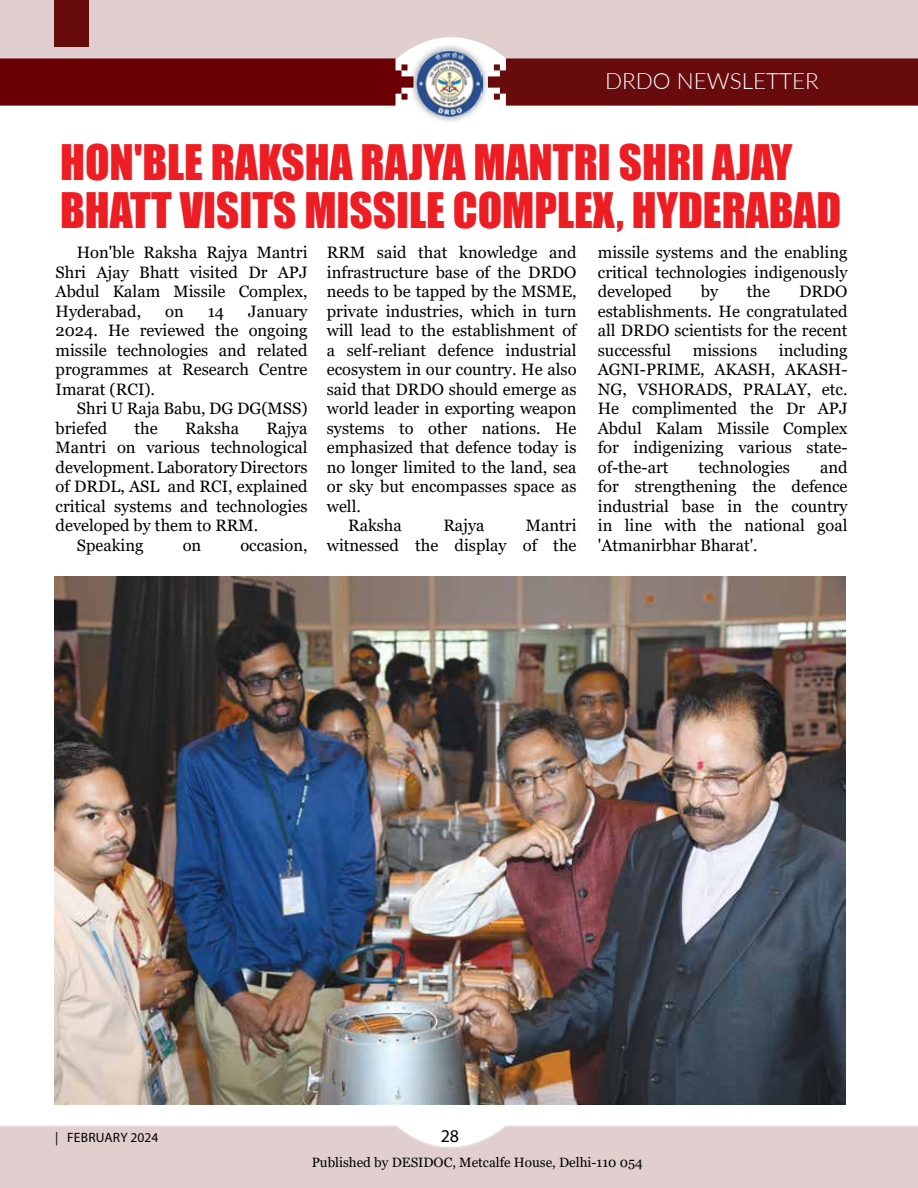
<style>
.page{position:relative;width:918px;height:1188px;background:#fff}
.page>*{position:absolute;margin:0;border:0;box-sizing:border-box;transform-origin:0 0}
.t1{font:45px/48px "Impact";color:#ed1d24}
.t2{font:300 22.5px "Lato";color:#fff}
.t3{font:18px "Myriad Pro";color:#000}
.t4{font:16.5px/19.5px "Georgia";color:#000;text-align:justify}
.t5{font:13.5px "Georgia";color:#000}
.t6{font:13.5px "Myriad Pro";letter-spacing:.015em;color:#000}
</style>
<div class="page">
<div style="left:491px;top:59px;width:427px;height:47px;background:#680b0d"></div>
<div style="left:0;top:59px;width:409px;height:47px;background:#6b0004"></div>
<div style="left:0;top:0;width:918px;height:59px;background:#e1cfcf"></div>
<svg style="left:0;top:1125px;width:918px;height:2px"></svg>
<div style="left:0;top:1127px;width:918px;height:61px;background:#e1cfcf"></div>
<div style="left:409px;top:43px;width:82px;height:82px;background:#000;opacity:.5"></div>
<img style="left:417px;top:51px;width:66px;height:66px">
<div style="left:55px;top:0;width:34px;height:46px;background:#680b0d"></div>
<img style="left:54px;top:577px;width:792px;height:527px">
<h2 class="t2" style="left:605px;top:65px;width:215px">DRDO NEWSLETTER</h2>
<h1 class="t1" style="left:60px;top:137px;width:783px">HON'BLE RAKSHA RAJYA MANTRI SHRI AJAY<br>BHATT VISITS MISSILE COMPLEX, HYDERABAD</h1>
<p class="t4" style="left:56px;top:243px;width:254px;text-indent:21px">Hon'ble Raksha Rajya Mantri Shri Ajay Bhatt visited Dr APJ Abdul Kalam Missile Complex, Hyderabad,</p>
<p class="t4" style="left:327px;top:243px;width:251px">RRM said that knowledge and</p>
<p class="t4" style="left:327px;top:263px;width:251px">infrastructure base of the DRDO</p>
<p class="t4" style="left:327px;top:282px;width:251px">needs to be tapped by the MSME,</p>
<p class="t4" style="left:327px;top:302px;width:251px">private industries, which in turn</p>
<p class="t4" style="left:327px;top:321px;width:251px">will lead to the establishment of</p>
<p class="t4" style="left:327px;top:341px;width:251px">a self-reliant defence industrial</p>
<p class="t4" style="left:327px;top:360px;width:251px">ecosystem in our country. He also</p>
<p class="t4" style="left:327px;top:380px;width:251px">said that DRDO should emerge as</p>
<p class="t4" style="left:327px;top:399px;width:251px">world leader in exporting weapon</p>
<p class="t4" style="left:327px;top:419px;width:251px">systems to other nations. He</p>
<p class="t4" style="left:327px;top:438px;width:251px">emphasized that defence today is</p>
<p class="t4" style="left:327px;top:458px;width:251px">no longer limited to the land, sea</p>
<p class="t4" style="left:327px;top:477px;width:251px">or sky but encompasses space as</p>
<p class="t4" style="left:327px;top:497px;width:36px">well.</p>
<p class="t4" style="left:348px;top:516px;width:55px">Raksha</p>
<p class="t4" style="left:443px;top:516px;width:43px">Rajya</p>
<p class="t4" style="left:598px;top:243px;width:251px">missile systems and the enabling critical technologies indigenously developed</p>
<p class="t4" style="left:701px;top:282px;width:19px">by</p>
<p class="t4" style="left:747px;top:282px;width:25px">the</p>
<p class="t4" style="left:598px;top:282px;width:251px;text-indent:201px">DRDO establishments. He congratulated all DRDO scientists for the recent successful</p>
<p class="t4" style="left:56px;top:302px;width:254px;text-indent:193px">January 2024. He reviewed the ongoing missile technologies and related programmes at Research Centre Imarat (RCI).</p>
<p class="t4" style="left:56px;top:399px;width:253px;text-indent:21px">Shri U Raja Babu, DG DG(MSS) briefed</p>
<p class="t4" style="left:165px;top:302px;width:20px">on</p>
<p class="t4" style="left:208px;top:302px;width:18px">14</p>
<p class="t4" style="left:598px;top:341px;width:251px;text-indent:181px">including AGNI-PRIME, AKASH, AKASH-NG, VSHORADS, PRALAY, etc.<br>He complimented the Dr APJ Abdul Kalam Missile Complex for indigenizing various state&shy;of-the-art</p>
<p class="t4" style="left:693px;top:341px;width:66px">missions</p>
<p class="t4" style="left:135px;top:419px;width:25px">the</p>
<p class="t4" style="left:185px;top:419px;width:55px">Raksha</p>
<p class="t4" style="left:266px;top:419px;width:43px">Rajya</p>
<p class="t4" style="left:56px;top:438px;width:253px">Mantri on various technological</p>
<p class="t4" style="left:56px;top:458px;width:254px">development. Laboratory Directors</p>
<p class="t4" style="left:56px;top:477px;width:253px">of DRDL, ASL and RCI, explained</p>
<p class="t4" style="left:56px;top:497px;width:253px">critical systems and technologies</p>
<p class="t4" style="left:56px;top:516px;width:204px">developed by them to RRM.</p>
<p class="t4" style="left:77px;top:536px;width:68px">Speaking</p>
<p class="t4" style="left:183px;top:536px;width:20px">on</p>
<p class="t4" style="left:240px;top:536px;width:69px">occasion,</p>
<p class="t4" style="left:598px;top:458px;width:251px;text-indent:222px">and for strengthening the defence industrial base in the country in line with the national goal 'Atmanirbhar Bharat'.</p>
<p class="t4" style="left:699px;top:458px;width:93px">technologies</p>
<p class="t4" style="left:327px;top:516px;width:251px;text-align:right">Mantri<br>witnessed the display of the</p>
<p class="t6" style="left:55px;top:1129px;width:105px">| FEBRUARY 2024</p>
<p class="t3" style="left:441px;top:1125px;width:20px">28</p>
<p class="t5" style="left:312px;top:1154px;width:333px">Published by DESIDOC, Metcalfe House, Delhi-110 054</p>
</div>
